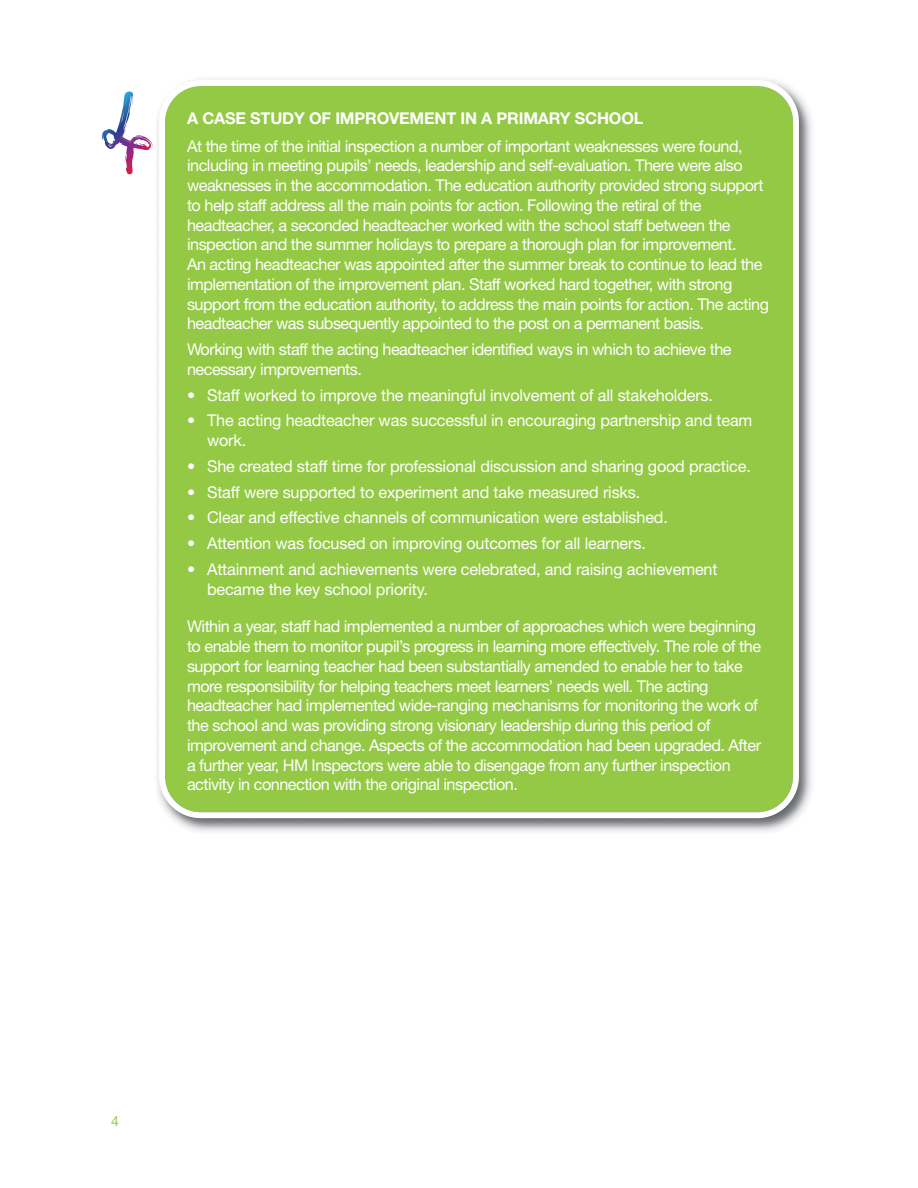
<style>
.page{position:relative;width:918px;height:1188px;background:#fff}
.page>*{position:absolute;margin:0;border:0;box-sizing:border-box;transform-origin:0 0}
.t1{font:16.2px/19.8px "Helvetica Neue";letter-spacing:-.03em;color:#fff}
.t2{font:16.2px/19.8px "Helvetica Neue";letter-spacing:-.01em;color:#fff}
.t3{font:700 16.2px "Helvetica Neue";letter-spacing:-.01em;color:#fff}
.t4{font:14.1px "Helvetica Neue";color:#94c946}
</style>
<div class="page">
<img style="left:157px;top:79px;width:655px;height:753px">
<div style="left:159px;top:80px;width:640px;height:738px;background:#94c946"></div>
<svg style="left:120px;top:94px;width:30px;height:53px"></svg>
<p class="t3" style="left:187px;top:112px;width:458px">A CASE STUDY OF IMPROVEMENT IN A PRIMARY SCHOOL</p>
<p class="t1" style="left:187px;top:138px;width:584px">At the time of the initial inspection a number of important weaknesses were found, including in meeting pupils’ needs, leadership and self-evaluation. There were also weaknesses in the accommodation. The education authority provided strong support to help staff address all the main points for action. Following the retiral of the headteacher, a seconded headteacher worked with the school staff between the inspection and the summer holidays to prepare a thorough plan for improvement.<br>An acting headteacher was appointed after the summer break to continue to lead the implementation of the improvement plan. Staff worked hard together, with strong support from the education authority, to address the main points for action. The acting headteacher was subsequently appointed to the post on a permanent basis.</p>
<p class="t1" style="left:187px;top:341px;width:546px">Working with staff the acting headteacher identified ways in which to achieve the necessary improvements.</p>
<p class="t2" style="left:187px;top:387px;width:528px">• Staff worked to improve the meaningful involvement of all stakeholders.</p>
<p class="t2" style="left:207px;top:412px;width:547px;text-indent:-20px">• The acting headteacher was successful in encouraging partnership and team work.</p>
<p class="t2" style="left:187px;top:458px;width:565px">• She created staff time for professional discussion and sharing good practice.</p>
<p class="t2" style="left:187px;top:484px;width:455px">• Staff were supported to experiment and take measured risks.</p>
<p class="t2" style="left:187px;top:509px;width:482px">• Clear and effective channels of communication were established.</p>
<p class="t2" style="left:187px;top:535px;width:460px">• Attention was focused on improving outcomes for all learners.</p>
<p class="t2" style="left:207px;top:561px;width:512px;text-indent:-20px">• Attainment and achievements were celebrated, and raising achievement became the key school priority.</p>
<p class="t1" style="left:187px;top:618px;width:576px">Within a year, staff had implemented a number of approaches which were beginning to enable them to monitor pupil’s progress in learning more effectively. The role of the support for learning teacher had been substantially amended to enable her to take more responsibility for helping teachers meet learners’ needs well. The acting headteacher had implemented wide-ranging mechanisms for monitoring the work of the school and was providing strong visionary leadership during this period of improvement and change. Aspects of the accommodation had been upgraded. After a further year, HM Inspectors were able to disengage from any further inspection activity in connection with the original inspection.</p>
<p class="t4" style="left:111px;top:1116px;width:9px">4</p>
</div>
